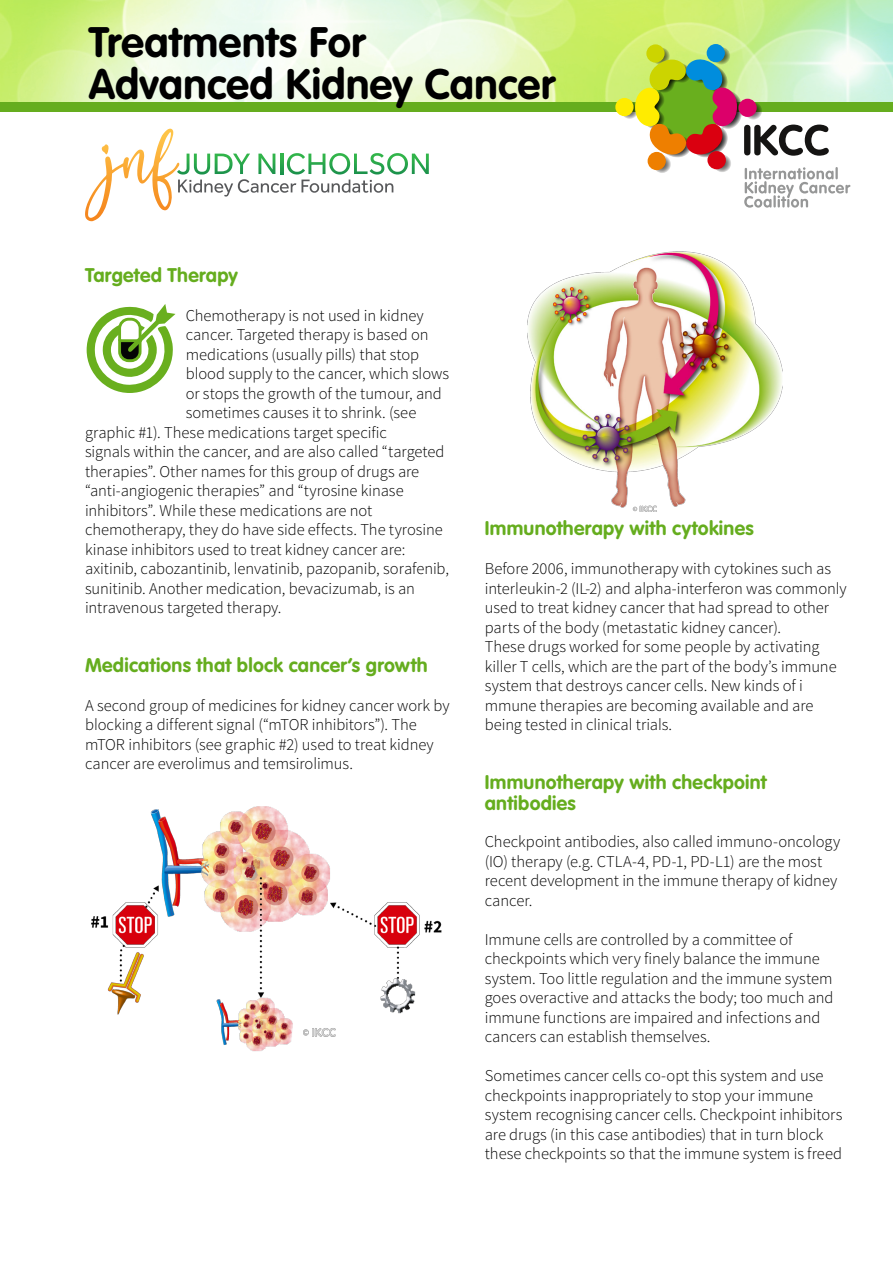
<style>
.page{position:relative;width:893px;height:1263px;background:#fff}
.page>*{position:absolute;margin:0;border:0;box-sizing:border-box;transform-origin:0 0}
.t1{font:700 42px/42px "VAG Rounded";letter-spacing:.01em;color:#000}
.t2{font:700 19.5px/21px "VAG Rounded";letter-spacing:.015em;color:#65ad1e}
.t3{font:300 16.5px/19.5px "Source Sans Pro";letter-spacing:-.005em;color:#000}
</style>
<div class="page">
<img style="left:0;top:0;width:893px;height:102px">
<div style="left:0;top:102px;width:893px;height:10px;background:#65ad1e"></div>
<svg style="left:744px;top:167px;width:106px;height:41px"></svg>
<svg style="left:754px;top:125px;width:75px;height:31px"></svg>
<div style="left:744px;top:125px;width:6px;height:30px;background:#151413;border-radius:3px"></div>
<svg style="left:713px;top:154px;width:18px;height:18px"></svg>
<svg style="left:653px;top:155px;width:18px;height:18px"></svg>
<svg style="left:621px;top:101px;width:18px;height:18px"></svg>
<svg style="left:652px;top:48px;width:18px;height:18px"></svg>
<svg style="left:712px;top:47px;width:18px;height:18px"></svg>
<svg style="left:744px;top:102px;width:18px;height:18px"></svg>
<div style="left:707px;top:151px;width:19px;height:18px;background:#da0010;border-radius:50%"></div>
<div style="left:648px;top:152px;width:18px;height:18px;background:#ee7f00;border-radius:50%"></div>
<div style="left:615px;top:98px;width:19px;height:18px;background:#ffec00;border-radius:50%"></div>
<div style="left:646px;top:44px;width:19px;height:19px;background:#ccd400;border-radius:50%"></div>
<div style="left:707px;top:44px;width:18px;height:18px;background:#008ddd;border-radius:50%"></div>
<svg style="left:635px;top:56px;width:108px;height:105px"></svg>
<div style="left:738px;top:99px;width:19px;height:18px;background:#dc006a;border-radius:50%"></div>
<img style="left:527px;top:251px;width:255px;height:261px">
<img style="left:91px;top:806px;width:351px;height:246px">
<svg style="left:87px;top:304px;width:88px;height:89px"></svg>
<svg style="left:177px;top:153px;width:252px;height:44px"></svg>
<svg style="left:85px;top:129px;width:84px;height:92px"></svg>
<h1 class="t1" style="left:89px;top:21px;width:468px">Treatments For<br>Advanced Kidney Cancer</h1>
<p class="t2" style="left:85px;top:264px;width:154px">Targeted Therapy</p>
<p class="t3" style="left:186px;top:306px;width:240px">Chemotherapy is not used in kidney</p>
<p class="t3" style="left:186px;top:325px;width:245px">cancer. Targeted therapy is based on</p>
<p class="t3" style="left:186px;top:345px;width:235px">medications (usually pills) that stop</p>
<p class="t3" style="left:186px;top:364px;width:265px">blood supply to the cancer, which slows</p>
<p class="t3" style="left:186px;top:384px;width:258px">or stops the growth of the tumour, and</p>
<p class="t3" style="left:186px;top:403px;width:232px">sometimes causes it to shrink. (see</p>
<p class="t3" style="left:85px;top:423px;width:303px">graphic #1). These medications target specific</p>
<p class="t3" style="left:85px;top:442px;width:361px">signals within the cancer, and are also called “targeted</p>
<p class="t3" style="left:85px;top:462px;width:336px">therapies”. Other names for this group of drugs are</p>
<p class="t3" style="left:85px;top:481px;width:320px">“anti-angiogenic therapies” and “tyrosine kinase</p>
<p class="t3" style="left:85px;top:501px;width:289px">inhibitors”. While these medications are not</p>
<p class="t3" style="left:85px;top:520px;width:359px">chemotherapy, they do have side effects. The tyrosine</p>
<p class="t3" style="left:85px;top:540px;width:322px">kinase inhibitors used to treat kidney cancer are:</p>
<p class="t3" style="left:85px;top:559px;width:365px">axitinib, cabozantinib, lenvatinib, pazopanib, sorafenib,</p>
<p class="t3" style="left:85px;top:579px;width:331px">sunitinib. Another medication, bevacizumab, is an</p>
<p class="t3" style="left:85px;top:598px;width:198px">intravenous targeted therapy.</p>
<p class="t2" style="left:85px;top:654px;width:344px">Medications that block cancer’s growth</p>
<p class="t3" style="left:85px;top:696px;width:366px">A second group of medicines for kidney cancer work by blocking a different signal (“mTOR inhibitors”). The mTOR inhibitors (see graphic #2) used to treat kidney cancer are everolimus and temsirolimus.</p>
<p class="t2" style="left:485px;top:518px;width:271px">Immunotherapy with cytokines</p>
<p class="t3" style="left:485px;top:559px;width:363px">Before 2006, immunotherapy with cytokines such as interleukin-2 (IL-2) and alpha-interferon was commonly used to treat kidney cancer that had spread to other parts of the body (metastatic kidney cancer).<br>These drugs worked for some people by activating killer T cells, which are the part of the body’s immune system that destroys cancer cells. New kinds of i mmune therapies are becoming available and are being tested in clinical trials.</p>
<p class="t2" style="left:485px;top:771px;width:283px">Immunotherapy with checkpoint antibodies</p>
<p class="t3" style="left:485px;top:832px;width:357px">Checkpoint antibodies, also called immuno-oncology (IO) therapy (e.g. CTLA-4, PD-1, PD-L1) are the most recent development in the immune therapy of kidney cancer.</p>
<p class="t3" style="left:485px;top:930px;width:350px">Immune cells are controlled by a committee of checkpoints which very finely balance the immune system. Too little regulation and the immune system goes overactive and attacks the body; too much and immune functions are impaired and infections and cancers can establish themselves.</p>
<p class="t3" style="left:485px;top:1066px;width:359px">Sometimes cancer cells co-opt this system and use checkpoints inappropriately to stop your immune system recognising cancer cells. Checkpoint inhibitors are drugs (in this case antibodies) that in turn block these checkpoints so that the immune system is freed</p>
</div>
